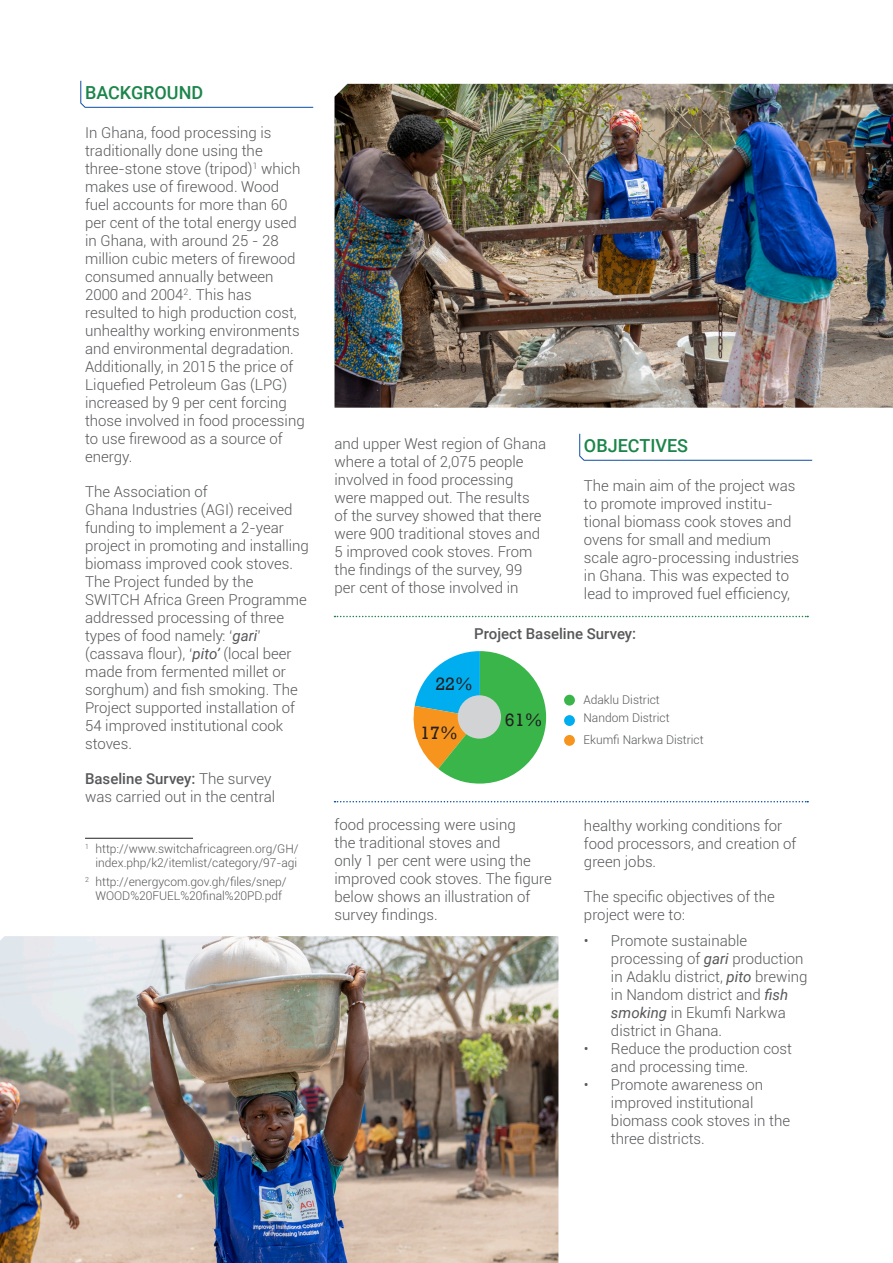
<style>
.page{position:relative;width:893px;height:1263px;background:#fff}
.page>*{position:absolute;margin:0;border:0;box-sizing:border-box;transform-origin:0 0}
.t1{font:18.3px "Rockwell";color:#231f20}
.t2{font:500 18px "Roboto";color:#1c854b}
.t3{font:300 15px/18px "Roboto";color:#57585a}
.t4{font:500 15px "Roboto";color:#57585a}
.t5{font:300 12px/14.4px "Roboto";color:#57585a;text-align:right}
.s1{font-weight:400;font-style:italic}
.s2{font-weight:500}
</style>
<div class="page">
<img style="left:0;top:936px;width:558px;height:327px">
<img style="left:334px;top:84px;width:559px;height:324px">
<svg style="left:80px;top:80px;width:234px;height:28px"></svg>
<hr style="left:85px;top:838px;width:108px;height:1px;background:#231f20">
<svg style="left:579px;top:433px;width:234px;height:28px"></svg>
<svg style="left:334px;top:616px;width:474px;height:1px"></svg>
<svg style="left:334px;top:801px;width:474px;height:1px"></svg>
<svg style="left:413px;top:651px;width:133px;height:132px"></svg>
<div style="left:458px;top:695px;width:43px;height:44px;background:#d1d3d4;border-radius:50%"></div>
<div style="left:564px;top:695px;width:11px;height:10px;background:#39b54a;border-radius:50%"></div>
<div style="left:564px;top:715px;width:11px;height:11px;background:#00aeef;border-radius:50%"></div>
<div style="left:564px;top:735px;width:11px;height:11px;background:#f7941d;border-radius:50%"></div>
<p class="t2" style="left:85px;top:80px;width:120px">BACKGROUND</p>
<p class="t3" style="left:85px;top:123px;width:221px">In Ghana, food processing is traditionally done using the three-stone stove (tripod)<sup>1</sup> which makes use of firewood. Wood fuel accounts for more than 60 per cent of the total energy used in Ghana, with around 25 - 28 million cubic meters of firewood consumed annually between<br>2000 and 2004<sup>2</sup>. This has resulted to high production cost, unhealthy working environments and environmental degradation.<br>Additionally, in 2015 the price of<br>Liquefied Petroleum Gas (LPG) increased by 9 per cent forcing those involved in food processing to use firewood as a source of energy.</p>
<p class="t3" style="left:85px;top:482px;width:225px">The Association of<br>Ghana Industries (AGI) received funding to implement a 2-year project in promoting and installing biomass improved cook stoves.<br>The Project funded by the<br>SWITCH Africa Green Programme addressed processing of three types of food namely: ‘<span class="s1">gari</span>’ (cassava flour), ‘<span class="s1">pito’</span> (local beer made from fermented millet or sorghum) and fish smoking. The<br>Project supported installation of<br>54 improved institutional cook stoves.</p>
<p class="t3" style="left:85px;top:769px;width:192px"><span class="s2">Baseline Survey:</span> The survey was carried out in the central</p>
<p class="t5" style="left:85px;top:841px;width:215px"><sup>1</sup> http://www.switchafricagreen.org/GH/ index.php/k2/itemlist/category/97-agi</p>
<p class="t5" style="left:85px;top:874px;width:203px;text-align:center"><sup>2</sup> http://energycom.gov.gh/files/snep/<br>WOOD%20FUEL%20final%20PD.pdf</p>
<p class="t3" style="left:334px;top:434px;width:213px">and upper West region of Ghana where a total of 2,075 people involved in food processing were mapped out. The results of the survey showed that there were 900 traditional stoves and<br>5 improved cook stoves. From the findings of the survey, 99 per cent of those involved in</p>
<p class="t2" style="left:584px;top:432px;width:106px">OBJECTIVES</p>
<p class="t3" style="left:584px;top:476px;width:217px">The main aim of the project was to promote improved institu&shy;tional biomass cook stoves and ovens for small and medium scale agro-processing industries in Ghana. This was expected to lead to improved fuel efficiency,</p>
<p class="t4" style="left:474px;top:623px;width:164px">Project Baseline Survey:</p>
<p class="t1" style="left:435px;top:674px;width:39px">22%</p>
<p class="t1" style="left:420px;top:722px;width:39px">17%</p>
<p class="t1" style="left:505px;top:709px;width:39px">61%</p>
<p class="t3" style="left:334px;top:815px;width:219px">food processing were using<br>the traditional stoves and<br>only 1 per cent were using the improved cook stoves. The figure below shows an illustration of survey findings.</p>
<p class="t5" style="left:583px;top:690px;width:88px;line-height:18.5px;text-align:left">Adaklu District<br>Nandom District</p>
<p class="t5" style="left:583px;top:732px;width:122px">Ekumfi Narkwa District</p>
<p class="t3" style="left:584px;top:816px;width:214px">healthy working conditions for food processors, and creation of green jobs.</p>
<p class="t3" style="left:584px;top:887px;width:192px">The specific objectives of the project were to:</p>
<p class="t3" style="left:611px;top:931px;width:198px;text-indent:-27px">• Promote sustainable processing of <span class="s1">gari</span> production in Adaklu district, <span class="s1">pito</span> brewing in Nandom district and <span class="s1">fish smoking</span> in Ekumfi Narkwa district in Ghana.</p>
<p class="t3" style="left:611px;top:1039px;width:183px;text-indent:-27px">• Reduce the production cost and processing time.</p>
<p class="t3" style="left:611px;top:1075px;width:181px;text-indent:-27px">• Promote awareness on improved institutional biomass cook stoves in the three districts.</p>
</div>
